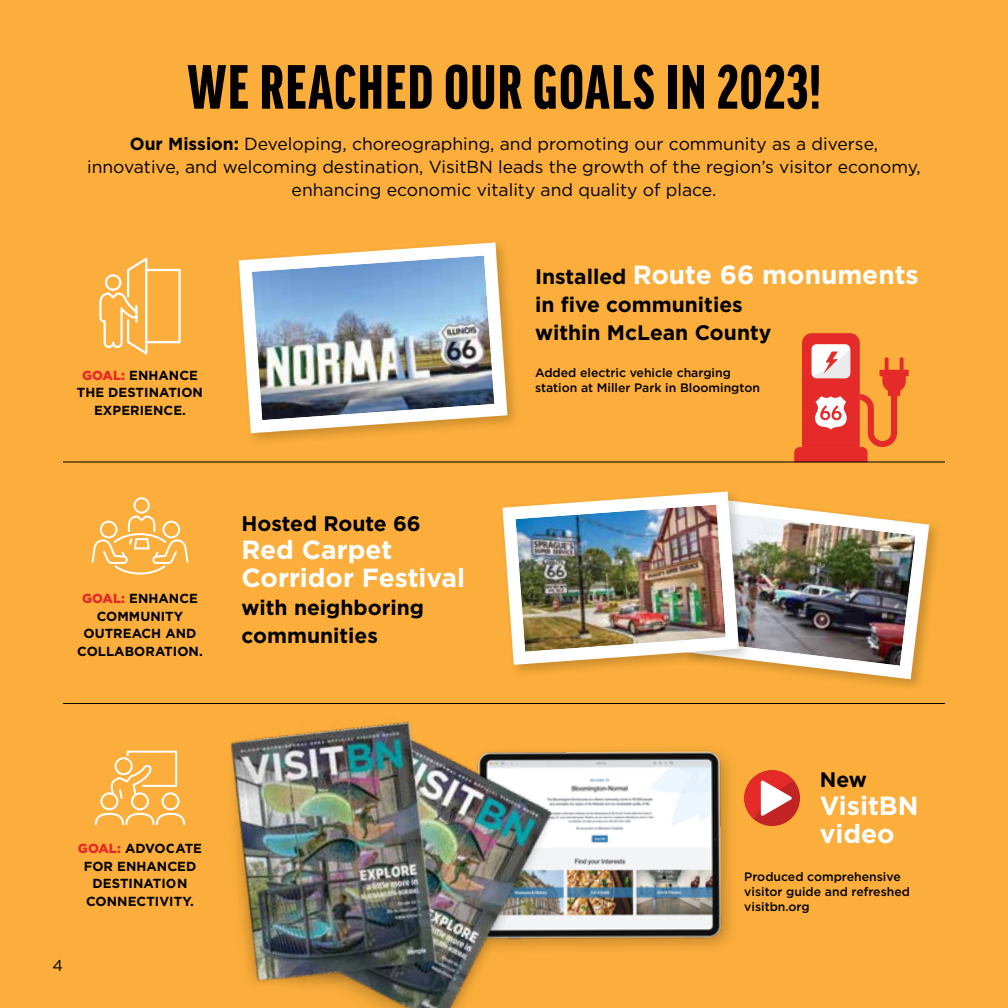
<style>
.page{position:relative;width:1008px;height:1008px;background:#fbae3b}
.page>*{position:absolute;margin:0;border:0;box-sizing:border-box;transform-origin:0 0}
.t1{font:900 extra-condensed 66.5px "Good Headline Pro";letter-spacing:.03em;color:#000}
.t2{font:700 26.25px/28px "Gotham";color:#fff}
.t3{font:700 21px/28px "Gotham";color:#000}
.t4{font:17.5px/22.8px "Gotham";color:#000;text-align:center}
.t5{font:15.75px "Gotham";color:#000}
.t6{font:700 13.12px/17.5px "Gotham";letter-spacing:.005em;color:#000;text-align:center}
.t7{font:500 12.25px/14.9px "Gotham";color:#000}
.s1{font-weight:700}
.s2{font-weight:900;color:#e52b29}
.s3{font-size:21px;color:#000}
</style>
<div class="page">
<svg style="left:794px;top:333px;width:115px;height:129px"></svg>
<img style="left:571px;top:750px;width:160px;height:198px">
<hr style="left:63px;top:703px;width:882px;height:1px;background:#000">
<svg style="left:99px;top:258px;width:82px;height:96px"></svg>
<svg style="left:95px;top:751px;width:76px;height:74px"></svg>
<svg style="left:92px;top:497px;width:96px;height:78px"></svg>
<img style="left:238px;top:242px;width:276px;height:198px">
<svg style="left:744px;top:770px;width:56px;height:56px"></svg>
<svg style="left:796px;top:523px;width:140px;height:163px"></svg>
<img style="left:520px;top:502px;width:402px;height:171px">
<img style="left:502px;top:491px;width:244px;height:180px">
<img style="left:171px;top:721px;width:400px;height:287px">
<hr style="left:63px;top:462px;width:882px;height:1px;background:#000">
<h1 class="t1" style="left:188px;top:54px;width:635px">WE REACHED OUR GOALS IN 2023!</h1>
<p class="t4" style="left:87px;top:133px;width:835px"><span class="s1">Our Mission:</span> Developing, choreographing, and promoting our community as a diverse, innovative, and welcoming destination, VisitBN leads the growth of the region’s visitor economy, enhancing economic vitality and quality of place.</p>
<p class="t6" style="left:77px;top:366px;width:128px"><span class="s2">GOAL:</span> ENHANCE<br>THE DESTINATION<br>EXPERIENCE.</p>
<p class="t6" style="left:77px;top:590px;width:127px"><span class="s2">GOAL:</span> ENHANCE<br>COMMUNITY<br>OUTREACH AND<br>COLLABORATION.</p>
<p class="t3" style="left:242px;top:510px;width:181px">Hosted Route 66</p>
<h2 class="t2" style="left:242px;top:536px;width:225px">Red Carpet<br>Corridor Festival</h2>
<p class="t3" style="left:241px;top:594px;width:184px">with neighboring communities</p>
<h2 class="t2" style="left:535px;top:261px;width:385px"><span class="s3">Installed</span> Route 66 monuments</h2>
<p class="t3" style="left:535px;top:291px;width:238px">in five communities within McLean County</p>
<p class="t7" style="left:535px;top:365px;width:226px">Added electric vehicle charging station at Miller Park in Bloomington</p>
<p class="t6" style="left:78px;top:840px;width:126px"><span class="s2">GOAL:</span> ADVOCATE<br>FOR ENHANCED<br>DESTINATION<br>CONNECTIVITY.</p>
<p class="t5" style="left:52px;top:956px;width:12px">4</p>
<p class="t3" style="left:820px;top:765px;width:49px">New</p>
<h2 class="t2" style="left:820px;top:791px;width:100px">VisitBN video</h2>
<p class="t7" style="left:744px;top:869px;width:167px">Produced comprehensive visitor guide and refreshed visitbn.org</p>
</div>
